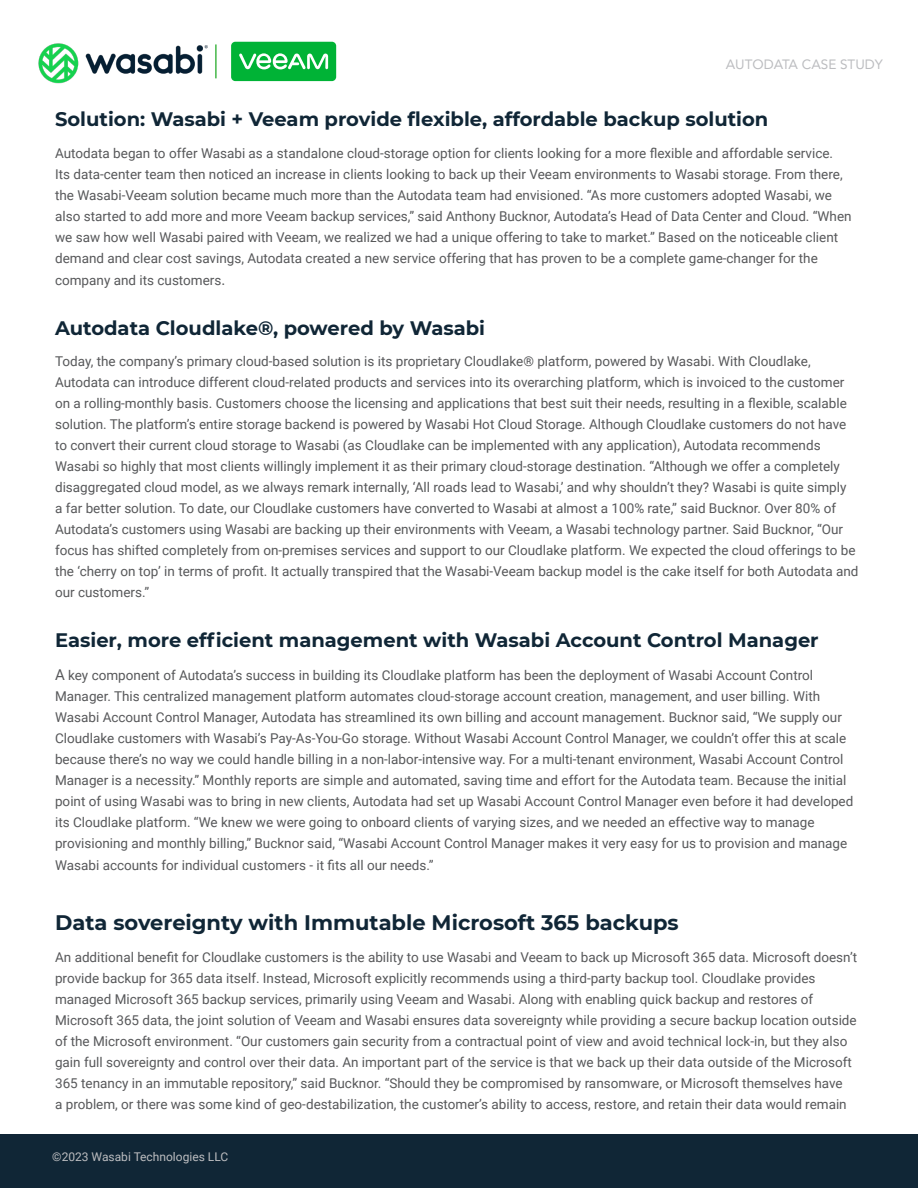
<style>
.page{position:relative;width:918px;height:1188px;background:#fff}
.page>*{position:absolute;margin:0;border:0;box-sizing:border-box;transform-origin:0 0}
.Heading1{font:700 21px "Montserrat";color:#102636}
.Body_Text_Default{font:700 19.5px "Montserrat";color:#102636}
.Body_Text_Default-2{font:13.5px/21px "Roboto";color:#57585a}
.Running_Header{font:13.5px "Avenir";color:#bcbdc0}
.t1{font:12px "Roboto";color:#bcbdc0}
.s1{font-size:15px}
</style>
<div class="page">
<img style="left:38px;top:43px;width:170px;height:41px">
<hr style="left:215px;top:44px;width:2px;height:34px;background:#45b749">
<div style="left:0;top:1134px;width:918px;height:54px;background:#102636"></div>
<div style="left:231px;top:42px;width:105px;height:39px;background:#00b336;border-radius:4px"></div>
<svg style="left:239px;top:53px;width:89px;height:16px"></svg>
<p class="Running_Header" style="left:726px;top:54px;width:159px">AUTODATA CASE STUDY</p>
<p class="Body_Text_Default" style="left:55px;top:105px;width:715px">Solution: Wasabi + Veeam provide flexible, affordable backup solution</p>
<p class="Body_Text_Default-2" style="left:55px;top:142px;width:798px">Autodata began to offer Wasabi as a standalone cloud-storage option for clients looking for a more flexible and affordable service.<br>Its data-center team then noticed an increase in clients looking to back up their Veeam environments to Wasabi storage. From there, the Wasabi-Veeam solution became much more than the Autodata team had envisioned. “As more customers adopted Wasabi, we also started to add more and more Veeam backup services,” said Anthony Bucknor, Autodata’s Head of Data Center and Cloud. “When we saw how well Wasabi paired with Veeam, we realized we had a unique offering to take to market.” Based on the noticeable client demand and clear cost savings, Autodata created a new service offering that has proven to be a complete game-changer for the</p>
<p class="Body_Text_Default-2" style="left:55px;top:269px;width:172px">company and its customers<span class="s1">.</span></p>
<p class="Body_Text_Default" style="left:55px;top:314px;width:432px">Autodata Cloudlake®, powered by Wasabi</p>
<p class="Body_Text_Default-2" style="left:55px;top:350px;width:805px">Today, the company’s primary cloud-based solution is its proprietary Cloudlake® platform, powered by Wasabi. With Cloudlake, Autodata can introduce different cloud-related products and services into its overarching platform, which is invoiced to the customer on a rolling-monthly basis. Customers choose the licensing and applications that best suit their needs, resulting in a flexible, scalable solution. The platform’s entire storage backend is powered by Wasabi Hot Cloud Storage. Although Cloudlake customers do not have to convert their current cloud storage to Wasabi (as Cloudlake can be implemented with any application), Autodata recommends Wasabi so highly that most clients willingly implement it as their primary cloud-storage destination. “Although we offer a completely disaggregated cloud model, as we always remark internally, ‘All roads lead to Wasabi,’ and why shouldn’t they? Wasabi is quite simply<br>a far better solution. To date, our Cloudlake customers have converted to Wasabi at almost a 100% rate,” said Bucknor. Over 80% of Autodata’s customers using Wasabi are backing up their environments with Veeam, a Wasabi technology partner. Said Bucknor, “Our focus has shifted completely from on-premises services and support to our Cloudlake platform. We expected the cloud offerings to be the ‘cherry on top’ in terms of profit. It actually transpired that the Wasabi-Veeam backup model is the cake itself for both Autodata and our customers.”</p>
<p class="Body_Text_Default" style="left:55px;top:626px;width:765px">Easier, more efficient management with Wasabi Account Control Manager</p>
<p class="Body_Text_Default-2" style="left:55px;top:664px;width:800px"><span class="s1">A</span> key component of Autodata’s success in building its Cloudlake platform has been the deployment of Wasabi Account Control Manager. This centralized management platform automates cloud-storage account creation, management, and user billing. With Wasabi Account Control Manager, Autodata has streamlined its own billing and account management. Bucknor said, “We supply our Cloudlake customers with Wasabi’s Pay-As-You-Go storage. Without Wasabi Account Control Manager, we couldn’t offer this at scale because there’s no way we could handle billing in a non-labor-intensive way. For a multi-tenant environment, Wasabi Account Control Manager is a necessity.” Monthly reports are simple and automated, saving time and effort for the Autodata team. Because the initial point of using Wasabi was to bring in new clients, Autodata had set up Wasabi Account Control Manager even before it had developed its Cloudlake platform. “We knew we were going to onboard clients of varying sizes, and we needed an effective way to manage provisioning and monthly billing,” Bucknor said, “Wasabi Account Control Manager makes it very easy for us to provision and manage</p>
<p class="Body_Text_Default-2" style="left:55px;top:854px;width:380px">Wasabi accounts for individual customers - it fits all our needs.”</p>
<p class="Heading1" style="left:55px;top:908px;width:625px">Data sovereignty with Immutable Microsoft 365 backups</p>
<p class="Body_Text_Default-2" style="left:55px;top:946px;width:804px">An additional benefit for Cloudlake customers is the ability to use Wasabi and Veeam to back up Microsoft 365 data. Microsoft doesn’t provide backup for 365 data itself. Instead, Microsoft explicitly recommends using a third-party backup tool. Cloudlake provides managed Microsoft 365 backup services, primarily using Veeam and Wasabi. Along with enabling quick backup and restores of Microsoft 365 data, the joint solution of Veeam and Wasabi ensures data sovereignty while providing a secure backup location outside of the Microsoft environment. “Our customers gain security from a contractual point of view and avoid technical lock-in, but they also gain full sovereignty and control over their data. An important part of the service is that we back up their data outside of the Microsoft 365 tenancy in an immutable repository,” said Bucknor. “Should they be compromised by ransomware, or Microsoft themselves have<br>a problem, or there was some kind of geo-destabilization, the customer’s ability to access, restore, and retain their data would remain</p>
<p class="t1" style="left:52px;top:1148px;width:177px">©2023 Wasabi Technologies LLC</p>
</div>
